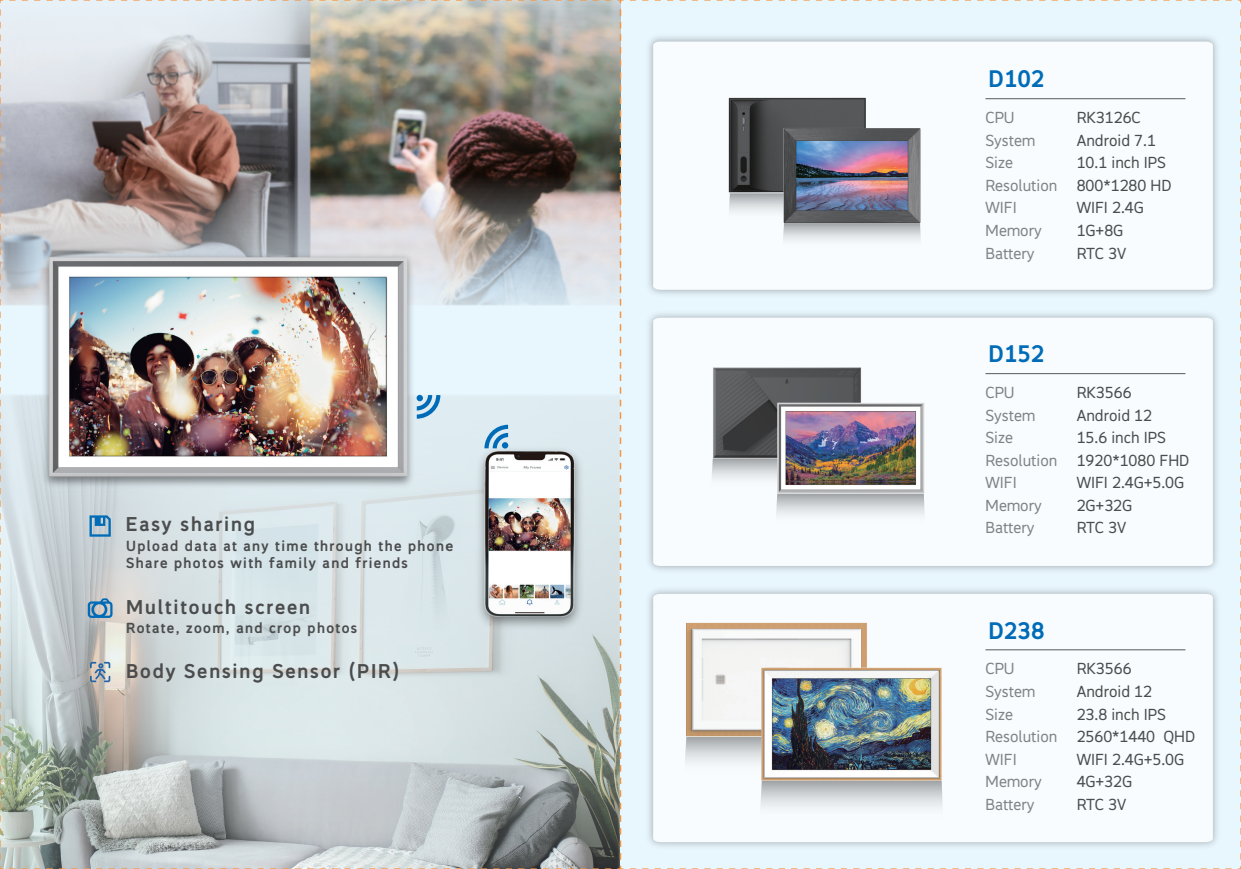
<style>
.page{position:relative;width:1241px;height:869px;background:#fff}
.page>*{position:absolute;margin:0;border:0;box-sizing:border-box;transform-origin:0 0}
.t1{font:22.5px "XINH CU GB1 0";color:#006cb7}
.t2{font:18.75px "XINH CU GB1 0";letter-spacing:.1em;color:#4b4c4d}
.t3{font:15px/22.5px "XINH ZC GB1 0";color:#4b4c4d}
.t4{font:15px/22.5px "XINH ZC GB1 0";color:#808285}
.t5{font:13.75px/16.5px "XINH CU GB1 0";letter-spacing:.1em;color:#4b4c4d}
</style>
<div class="page">
<img style="left:0;top:0;width:1241px;height:868px">
<p class="t2" style="left:126px;top:513px;width:130px">Easy sharing</p>
<p class="t5" style="left:126px;top:538px;width:328px">Upload data at any time through the phone<br>Share photos with family and friends</p>
<p class="t2" style="left:126px;top:596px;width:185px">Multitouch screen</p>
<p class="t5" style="left:126px;top:619px;width:233px">Rotate, zoom, and crop photos</p>
<p class="t2" style="left:126px;top:660px;width:274px">Body Sensing Sensor (PIR)</p>
<h1 class="t1" style="left:988px;top:66px;width:57px">D102</h1>
<p class="t4" style="left:985px;top:107px;width:73px">CPU<br>System<br>Size<br>Resolution<br>WIFI<br>Memory<br>Battery</p>
<p class="t3" style="left:1076px;top:107px;width:96px">RK3126C<br>Android 7.1<br>10.1 inch IPS<br>800*1280 HD<br>WIFI 2.4G<br>1G+8G<br>RTC 3V</p>
<h1 class="t1" style="left:988px;top:341px;width:57px">D152</h1>
<p class="t4" style="left:985px;top:382px;width:73px">CPU<br>System<br>Size<br>Resolution<br>WIFI<br>Memory<br>Battery</p>
<p class="t3" style="left:1076px;top:382px;width:114px">RK3566<br>Android 12<br>15.6 inch IPS<br>1920*1080 FHD<br>WIFI 2.4G+5.0G<br>2G+32G<br>RTC 3V</p>
<h1 class="t1" style="left:988px;top:616px;width:57px">D238</h1>
<p class="t4" style="left:985px;top:658px;width:73px">CPU<br>System<br>Size<br>Resolution<br>WIFI<br>Memory<br>Battery</p>
<p class="t3" style="left:1076px;top:658px;width:120px">RK3566<br>Android 12<br>23.8 inch IPS<br>2560*1440 QHD<br>WIFI 2.4G+5.0G<br>4G+32G<br>RTC 3V</p>
</div>
